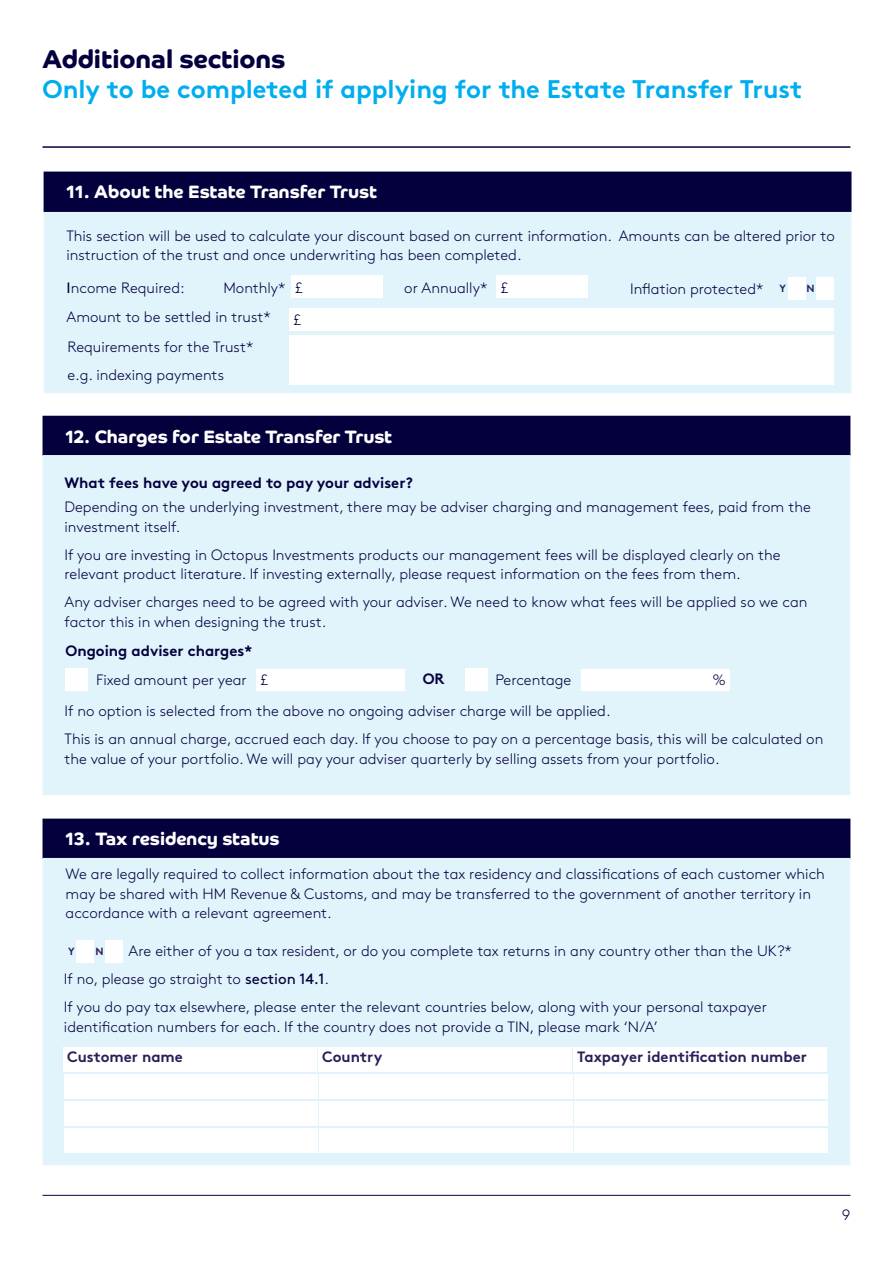
<style>
.page{position:relative;width:893px;height:1263px;background:#fff}
.page>*{position:absolute;margin:0;border:0;box-sizing:border-box;transform-origin:0 0}
.t1{font:700 25.5px "Brown";color:#00aeef}
.t2{font:700 25.5px "Co Headline";color:#04003e}
.t3{font:700 18px "Co Headline";color:#fff}
.t4{font:300 15px/19.5px "Brown";color:#04003e}
.t5{font:700 15px "Brown";color:#04003e}
.t6{font:700 15px "Brown";color:#291f58}
.t7{font:700 10.5px "Brown";color:#291f58}
.s1{font-weight:400}
</style>
<div class="page">
<hr style="left:43px;top:1195px;width:807px;height:1px;background:#04003e">
<hr style="left:43px;top:146px;width:807px;height:2px;background:#04003e">
<div style="left:43px;top:416px;width:807px;height:39px;background:#04003e"></div>
<div style="left:43px;top:455px;width:807px;height:340px;background:#e1f4fc"></div>
<div style="left:65px;top:668px;width:22px;height:22px;background:#fff"></div>
<div style="left:43px;top:819px;width:807px;height:39px;background:#04003e"></div>
<div style="left:43px;top:819px;width:807px;height:40px;border:2px solid #04003e"></div>
<div style="left:43px;top:858px;width:807px;height:307px;background:#e1f4fc"></div>
<div style="left:319px;top:1074px;width:253px;height:25px;background:#fff"></div>
<div style="left:64px;top:1074px;width:254px;height:25px;background:#fff"></div>
<div style="left:64px;top:1101px;width:254px;height:25px;background:#fff"></div>
<div style="left:64px;top:1128px;width:254px;height:24px;background:#fff"></div>
<div style="left:319px;top:1101px;width:253px;height:25px;background:#fff"></div>
<div style="left:319px;top:1128px;width:253px;height:24px;background:#fff"></div>
<div style="left:574px;top:1074px;width:254px;height:25px;background:#fff"></div>
<div style="left:574px;top:1101px;width:254px;height:25px;background:#fff"></div>
<div style="left:574px;top:1128px;width:254px;height:24px;background:#fff"></div>
<div style="left:44px;top:172px;width:807px;height:39px;background:#04003e"></div>
<div style="left:44px;top:172px;width:807px;height:40px;border:2px solid #04003e"></div>
<div style="left:44px;top:212px;width:807px;height:181px;background:#e1f4fc"></div>
<div style="left:289px;top:335px;width:544px;height:50px;background:#fff"></div>
<div style="left:289px;top:308px;width:545px;height:22px;background:#fff"></div>
<div style="left:256px;top:669px;width:149px;height:21px;background:#fff"></div>
<div style="left:581px;top:669px;width:149px;height:21px;background:#fff"></div>
<div style="left:465px;top:668px;width:22px;height:22px;background:#fff"></div>
<div style="left:497px;top:276px;width:91px;height:22px;background:#fff"></div>
<div style="left:291px;top:276px;width:91px;height:22px;background:#fff"></div>
<div style="left:318px;top:1047px;width:253px;height:25px;background:#fff"></div>
<div style="left:63px;top:1047px;width:254px;height:25px;background:#fff"></div>
<div style="left:573px;top:1047px;width:254px;height:25px;background:#fff"></div>
<div style="left:788px;top:277px;width:17px;height:22px;background:#fff"></div>
<div style="left:817px;top:277px;width:17px;height:22px;background:#fff"></div>
<div style="left:77px;top:940px;width:17px;height:22px;background:#fff"></div>
<div style="left:106px;top:940px;width:17px;height:22px;background:#fff"></div>
<h1 class="t2" style="left:43px;top:44px;width:244px">Additional sections</h1>
<h1 class="t1" style="left:43px;top:69px;width:761px">Only to be completed if applying for the Estate Transfer Trust</h1>
<p class="t3" style="left:67px;top:181px;width:312px">11. About the Estate Transfer Trust</p>
<p class="t4" style="left:66px;top:225px;width:770px">This section will be used to calculate your discount based on current information. Amounts can be altered prior to instruction of the trust and once underwriting has been completed.</p>
<p class="t4" style="left:295px;top:277px;width:9px">£</p>
<p class="t4" style="left:223px;top:277px;width:64px">Monthly*</p>
<p class="t4" style="left:404px;top:277px;width:106px">or Annually* £</p>
<p class="t4" style="left:67px;top:277px;width:120px"><span class="s1">I</span>ncome Required:</p>
<p class="t4" style="left:630px;top:278px;width:135px">Inflation protected*</p>
<p class="t4" style="left:67px;top:306px;width:206px">Amount to be settled in trust*</p>
<p class="t4" style="left:294px;top:309px;width:9px">£</p>
<p class="t7" style="left:779px;top:280px;width:8px">Y</p>
<p class="t7" style="left:807px;top:280px;width:10px">N</p>
<p class="t4" style="left:67px;top:331px;width:188px;line-height:28px">Requirements for the Trust* e.g. indexing payments</p>
<p class="t3" style="left:66px;top:425px;width:328px">12. Charges for Estate Transfer Trust</p>
<p class="t5" style="left:65px;top:471px;width:350px">What fees have you agreed to pay your adviser?</p>
<p class="t4" style="left:65px;top:496px;width:748px">Depending on the underlying investment, there may be adviser charging and management fees, paid from the investment itself.</p>
<p class="t4" style="left:65px;top:544px;width:718px">If you are investing in Octopus Investments products our management fees will be displayed clearly on the relevant product literature. If investing externally, please request information on the fees from them.</p>
<p class="t4" style="left:65px;top:591px;width:744px">Any adviser charges need to be agreed with your adviser. We need to know what fees will be applied so we can factor this in when designing the trust.</p>
<p class="t5" style="left:66px;top:638px;width:188px">Ongoing adviser charges*</p>
<p class="t4" style="left:96px;top:669px;width:152px">Fixed amount per year</p>
<p class="t4" style="left:260px;top:669px;width:9px">£</p>
<p class="t5" style="left:423px;top:667px;width:23px">OR</p>
<p class="t4" style="left:496px;top:669px;width:77px">Percentage</p>
<p class="t4" style="left:713px;top:669px;width:15px">%</p>
<p class="t4" style="left:65px;top:696px;width:760px;line-height:28px">If no option is selected from the above no ongoing adviser charge will be applied.<br>This is an annual charge, accrued each day. If you choose to pay on a percentage basis, this will be calculated on</p>
<p class="t4" style="left:65px;top:748px;width:656px">the value of your portfolio. We will pay your adviser quarterly by selling assets from your portfolio.</p>
<p class="t3" style="left:66px;top:828px;width:216px">13. Tax residency status</p>
<p class="t4" style="left:66px;top:863px;width:761px">We are legally required to collect information about the tax residency and classifications of each customer which may be shared with HM Revenue &amp; Customs, and may be transferred to the government of another territory in accordance with a relevant agreement.</p>
<p class="t7" style="left:68px;top:942px;width:8px">Y</p>
<p class="t7" style="left:95px;top:942px;width:10px">N</p>
<p class="t4" style="left:129px;top:940px;width:665px">Are either of you a tax resident, or do you complete tax returns in any country other than the UK?*</p>
<p class="t4" style="left:64px;top:964px;width:705px;line-height:28px">If no, please go straight to <span class="s1">section 14.1</span>.<br>If you do pay tax elsewhere, please enter the relevant countries below, along with your personal taxpayer</p>
<p class="t4" style="left:64px;top:1016px;width:595px">identification numbers for each. If the country does not provide a TIN, please mark ‘N/A’</p>
<p class="t6" style="left:67px;top:1044px;width:117px">Customer name</p>
<p class="t6" style="left:322px;top:1044px;width:62px">Country</p>
<p class="t6" style="left:577px;top:1044px;width:232px">Taxpayer identification number</p>
<p class="t4" style="left:842px;top:1204px;width:10px">9</p>
</div>
